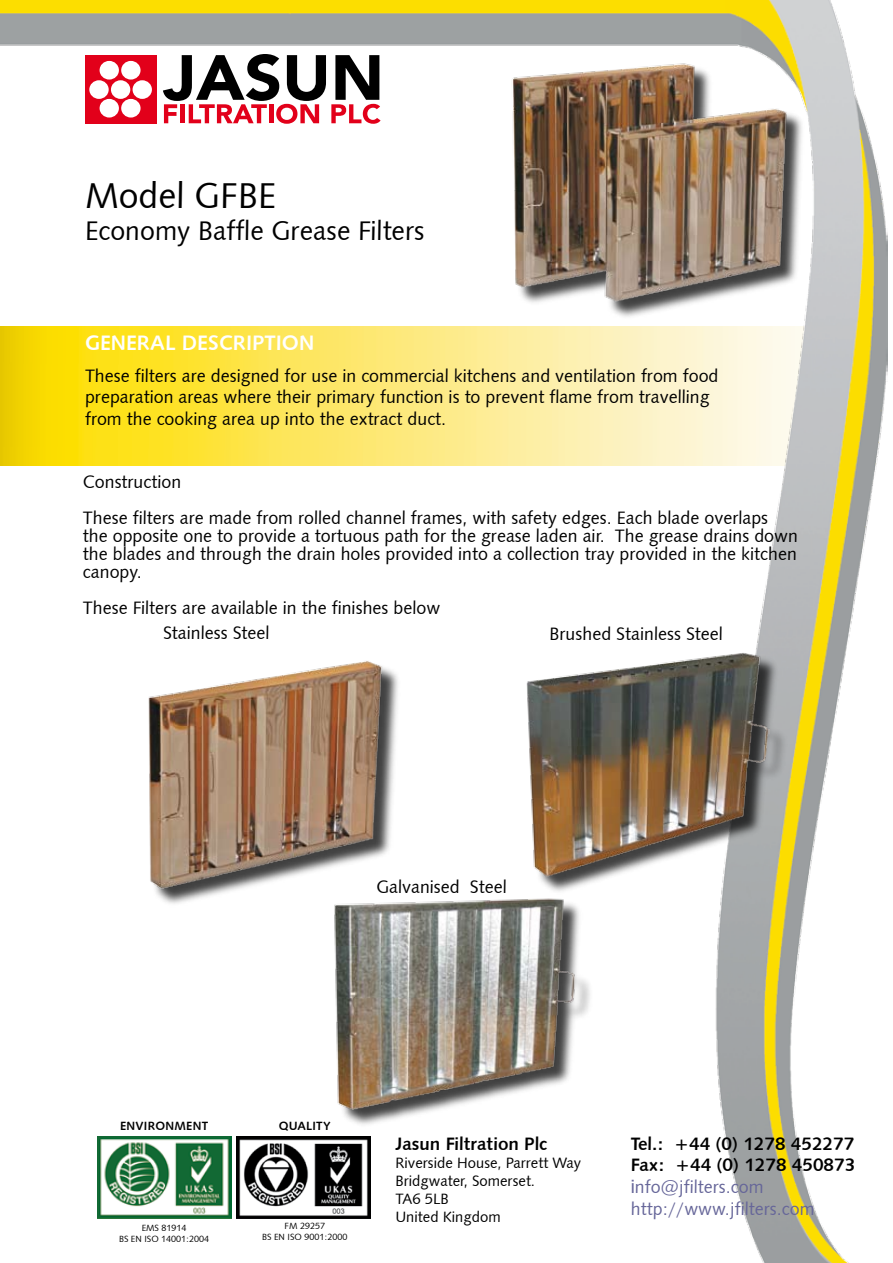
<style>
.page{position:relative;width:893px;height:1263px;background:#fff}
.page>*{position:absolute;margin:0;border:0;box-sizing:border-box;transform-origin:0 0}
.t1{font:36px "Humanist 531 BT Roman A";color:#000}
.t2{font:27px "Humanist 531 BT Roman A";color:#000}
.t3{font:21px "Humanist 531 BT Bold A";color:#fff}
.t4{font:18px/18px "Humanist 531 BT Roman A";color:#000}
.t5{font:18px/21.6px "Humanist 531 BT Bold A";color:#000}
.t6{font:18px/21.6px "Humanist 531 BT Roman A";color:#669}
.t7{font:15px/18px "Humanist 531 BT Roman A";color:#000}
.t8{font:12px "Humanist 531 BT Bold A";letter-spacing:.02em;color:#000}
.t9{font:9px/10.8px "Humanist 531 BT Roman A";color:#000;text-align:center}
.s1{font-family:"Tahoma"}
</style>
<div class="page">
<img style="left:0;top:0;width:888px;height:1263px">
<svg style="left:163px;top:54px;width:218px;height:70px"></svg>
<div style="left:85px;top:55px;width:71px;height:68px;background:#e2001a"></div>
<div style="left:89px;top:80px;width:20px;height:19px;background:#fff;border-radius:50%"></div>
<div style="left:100px;top:99px;width:19px;height:19px;background:#fff;border-radius:50%"></div>
<div style="left:121px;top:99px;width:20px;height:19px;background:#fff;border-radius:50%"></div>
<div style="left:100px;top:61px;width:19px;height:19px;background:#fff;border-radius:50%"></div>
<div style="left:121px;top:61px;width:20px;height:19px;background:#fff;border-radius:50%"></div>
<div style="left:111px;top:80px;width:19px;height:19px;background:#fff;border-radius:50%"></div>
<div style="left:133px;top:80px;width:19px;height:19px;background:#fff;border-radius:50%"></div>
<img style="left:237px;top:1136px;width:134px;height:83px">
<img style="left:97px;top:1136px;width:135px;height:83px">
<div style="left:335px;top:900px;width:260px;height:229px;background:#000;opacity:.75"></div>
<img style="left:330px;top:894px;width:250px;height:220px">
<div style="left:513px;top:65px;width:292px;height:255px;background:#000;opacity:.75"></div>
<img style="left:502px;top:54px;width:289px;height:263px">
<div style="left:149px;top:662px;width:252px;height:245px;background:#000;opacity:.75"></div>
<img style="left:106px;top:651px;width:298px;height:243px">
<div style="left:528px;top:654px;width:260px;height:241px;background:#000;opacity:.75"></div>
<img style="left:525px;top:651px;width:245px;height:226px">
<h1 class="t1" style="left:85px;top:173px;width:192px">Model GFBE</h1>
<h2 class="t2" style="left:85px;top:214px;width:341px">Economy Baffle Grease Filters</h2>
<p class="t3" style="left:85px;top:330px;width:231px">GENERAL DESCRIPTION</p>
<p class="t4" style="left:85px;top:364px;width:635px;line-height:21.6px">These filters are designed for use in commercial kitchens and ventilation from food preparation areas where their primary function is to prevent flame from travelling from the cooking area up into the extract duct.</p>
<p class="t4" style="left:83px;top:463px;width:687px;line-height:36px">Construction<br>These filters are made from rolled channel frames, with safety edges. Each blade overlaps</p>
<p class="t4" style="left:83px;top:526px;width:716px;text-align:justify">the opposite one to provide a tortuous path for the grease laden air. The grease drains down the blades and through the drain holes provided into a collection tray provided in the kitchen canopy.</p>
<p class="t4" style="left:83px;top:598px;width:359px">These Filters are available in the finishes below</p>
<p class="t4" style="left:163px;top:623px;width:108px">Stainless Steel</p>
<p class="t4" style="left:550px;top:624px;width:175px">Brushed Stainless Steel</p>
<p class="t4" style="left:376px;top:877px;width:132px">Galvanised Steel</p>
<p class="t8" style="left:120px;top:1119px;width:90px">ENVIRONMENT</p>
<p class="t8" style="left:279px;top:1118px;width:54px">QUALITY</p>
<p class="t9" style="left:119px;top:1222px;width:92px">EMS 81914<br>BS EN ISO 14001:2004</p>
<p class="t9" style="left:262px;top:1221px;width:87px">FM 29257<br>BS EN ISO 9001:2000</p>
<p class="t5" style="left:396px;top:1132px;width:153px">Jasun Filtration Plc</p>
<p class="t7" style="left:396px;top:1153px;width:187px">Riverside House, Parrett Way<br>Bridgwater, Somerset.<br>TA6 5LB<br>United Kingdom</p>
<p class="t5" style="left:631px;top:1132px;width:226px">Tel.: +44 (0) 1278 452277<br>Fax: +44 (0) 1278 450873</p>
<p class="t6" style="left:631px;top:1175px;width:185px"><span class="s1">i</span>nfo@jfilters.com http://www.jfilters.com</p>
</div>
